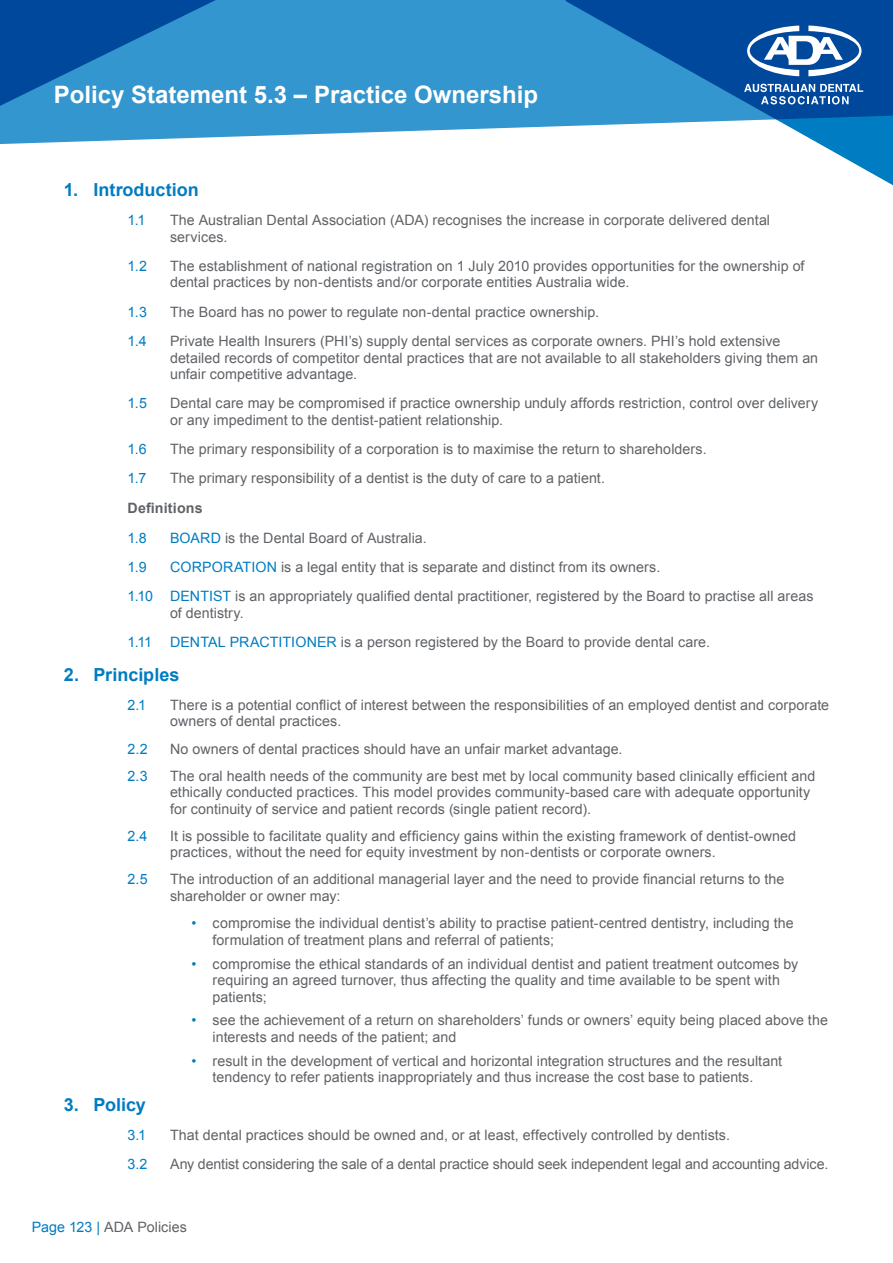
<style>
.page{position:relative;width:893px;height:1263px;background:#fff}
.page>*{position:absolute;margin:0;border:0;box-sizing:border-box;transform-origin:0 0}
.t1{font:700 24px "Arial";color:#fff}
.t2{font:700 18px "Arial";color:#007cc2}
.t3{font:14.25px/16.5px "Arial";letter-spacing:.005em;color:#5f6266}
.t4{font:14.25px "Arial";color:#007cc2}
.t5{font:700 14.25px "Arial";letter-spacing:.01em;color:#5f6266}
.s1{color:#007cc2}
</style>
<div class="page">
<div style="left:261px;top:0;width:305px;height:136px;background:#3396ce"></div>
<svg style="left:0;top:0;width:261px;height:144px;background:#2880bf"></svg>
<svg style="left:566px;top:0;width:327px;height:186px"></svg>
<svg style="left:744px;top:84px;width:119px;height:20px;background:#4c7eb9"></svg>
<svg style="left:747px;top:26px;width:114px;height:50px"></svg>
<h1 class="t1" style="left:54px;top:78px;width:486px">Policy Statement 5.3 – Practice Ownership</h1>
<p class="t2" style="left:64px;top:178px;width:137px">1. Introduction</p>
<p class="t4" style="left:128px;top:211px;width:19px">1.1</p>
<p class="t3" style="left:170px;top:212px;width:602px">The Australian Dental Association (ADA) recognises the increase in corporate delivered dental services.</p>
<p class="t4" style="left:128px;top:257px;width:21px">1.2</p>
<p class="t3" style="left:170px;top:258px;width:636px">The establishment of national registration on 1 July 2010 provides opportunities for the ownership of dental practices by non-dentists and/or corporate entities Australia wide.</p>
<p class="t4" style="left:128px;top:302px;width:21px">1.3</p>
<p class="t3" style="left:170px;top:304px;width:431px">The Board has no power to regulate non-dental practice ownership.</p>
<p class="t4" style="left:128px;top:332px;width:21px">1.4</p>
<p class="t3" style="left:170px;top:333px;width:650px">Private Health Insurers (PHI’s) supply dental services as corporate owners. PHI’s hold extensive detailed records of competitor dental practices that are not available to all stakeholders giving them an unfair competitive advantage.</p>
<p class="t4" style="left:128px;top:394px;width:21px">1.5</p>
<p class="t3" style="left:170px;top:395px;width:650px">Dental care may be compromised if practice ownership unduly affords restriction, control over delivery or any impediment to the dentist-patient relationship.</p>
<p class="t4" style="left:128px;top:440px;width:21px">1.6</p>
<p class="t3" style="left:170px;top:441px;width:538px">The primary responsibility of a corporation is to maximise the return to shareholders.</p>
<p class="t4" style="left:128px;top:469px;width:20px">1.7</p>
<p class="t3" style="left:170px;top:470px;width:436px">The primary responsibility of a dentist is the duty of care to a patient.</p>
<p class="t5" style="left:128px;top:499px;width:77px">Definitions</p>
<p class="t4" style="left:128px;top:528px;width:21px">1.8</p>
<p class="t3" style="left:170px;top:529px;width:258px"><span class="s1">BOARD</span> is the Dental Board of Australia.</p>
<p class="t4" style="left:128px;top:557px;width:21px">1.9</p>
<p class="t3" style="left:128px;top:552px;width:687px;line-height:29.2px;text-indent:43px"><span class="s1">CORPORATION</span> is a legal entity that is separate and distinct from its owners.<br><span class="s1">1.10 DENTIST</span> is an appropriately qualified dental practitioner, registered by the Board to practise all areas</p>
<p class="t3" style="left:170px;top:604px;width:75px">of dentistry.</p>
<p class="t4" style="left:128px;top:632px;width:26px">1.11</p>
<p class="t3" style="left:170px;top:634px;width:542px"><span class="s1">DENTAL PRACTITIONER</span> is a person registered by the Board to provide dental care.</p>
<p class="t2" style="left:64px;top:662px;width:117px">2. Principles</p>
<p class="t4" style="left:128px;top:695px;width:20px">2.1</p>
<p class="t3" style="left:170px;top:697px;width:661px">There is a potential conflict of interest between the responsibilities of an employed dentist and corporate owners of dental practices.</p>
<p class="t4" style="left:128px;top:739px;width:22px">2.2</p>
<p class="t3" style="left:170px;top:740px;width:454px">No owners of dental practices should have an unfair market advantage.</p>
<p class="t4" style="left:128px;top:766px;width:22px">2.3</p>
<p class="t3" style="left:170px;top:767px;width:647px">The oral health needs of the community are best met by local community based clinically efficient and ethically conducted practices. This model provides community-based care with adequate opportunity for continuity of service and patient records (single patient record).</p>
<p class="t4" style="left:128px;top:826px;width:22px">2.4</p>
<p class="t3" style="left:170px;top:828px;width:628px">It is possible to facilitate quality and efficiency gains within the existing framework of dentist-owned practices, without the need for equity investment by non-dentists or corporate owners.</p>
<p class="t4" style="left:128px;top:870px;width:22px">2.5</p>
<p class="t3" style="left:170px;top:871px;width:616px">The introduction of an additional managerial layer and the need to provide financial returns to the shareholder or owner may:</p>
<p class="t3" style="left:213px;top:915px;width:583px;text-indent:-21px"><span class="s1">•</span> compromise the individual dentist’s ability to practise patient-centred dentistry, including the formulation of treatment plans and referral of patients;</p>
<p class="t3" style="left:213px;top:955px;width:587px;text-indent:-21px"><span class="s1">•</span> compromise the ethical standards of an individual dentist and patient treatment outcomes by requiring an agreed turnover, thus affecting the quality and time available to be spent with patients;</p>
<p class="t3" style="left:213px;top:1012px;width:617px;text-indent:-21px"><span class="s1">•</span> see the achievement of a return on shareholders’ funds or owners’ equity being placed above the interests and needs of the patient; and</p>
<p class="t3" style="left:191px;top:1053px;width:592px;text-align:center"><span class="s1">•</span> result in the development of vertical and horizontal integration structures and the resultant tendency to refer patients inappropriately and thus increase the cost base to patients.</p>
<p class="t2" style="left:64px;top:1092px;width:84px">3. Policy</p>
<p class="t4" style="left:128px;top:1126px;width:20px">3.1</p>
<p class="t3" style="left:170px;top:1127px;width:561px">That dental practices should be owned and, or at least, effectively controlled by dentists.</p>
<p class="t4" style="left:128px;top:1155px;width:21px">3.2</p>
<p class="t3" style="left:170px;top:1156px;width:660px">Any dentist considering the sale of a dental practice should seek independent legal and accounting advice.</p>
<p class="t3" style="left:32px;top:1219px;width:157px"><span class="s1">Page 123 |</span> ADA Policies</p>
</div>
